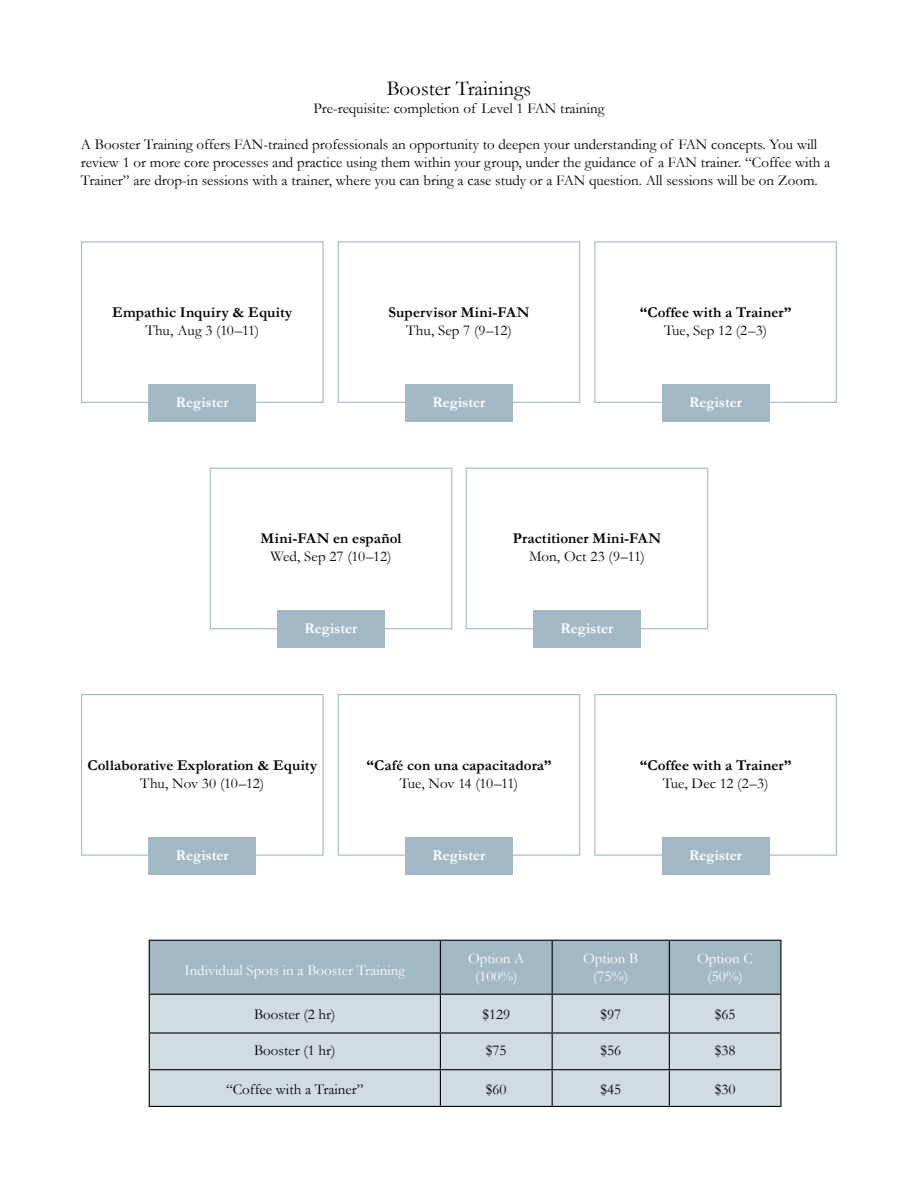
<style>
.page{position:relative;width:918px;height:1188px;background:#fff}
.page>*{position:absolute;margin:0;border:0;box-sizing:border-box;transform-origin:0 0}
.t1{font:21px "Garamond";color:#000}
.t2{font:15px/18px "Garamond";color:#000}
.t3{font:700 15px "Garamond";letter-spacing:.01em;color:#000}
.t4{font:15px/18px "Garamond";color:#fff;text-align:center}
.t5{font:700 15px "Garamond";color:#fff}
.t6{font:15px "Garamond";letter-spacing:-.03em;color:#000}
</style>
<div class="page">
<div style="left:338px;top:241px;width:242px;height:162px;border:1px solid #a2b9c5"></div>
<div style="left:81px;top:694px;width:243px;height:162px;border:1px solid #a2b9c5"></div>
<div style="left:210px;top:468px;width:242px;height:161px;border:1px solid #a2b9c5"></div>
<div style="left:594px;top:241px;width:243px;height:162px;border:1px solid #a2b9c5"></div>
<div style="left:594px;top:694px;width:243px;height:162px;border:1px solid #a2b9c5"></div>
<div style="left:466px;top:468px;width:242px;height:161px;border:1px solid #a2b9c5"></div>
<div style="left:81px;top:241px;width:243px;height:162px;border:1px solid #a2b9c5"></div>
<div style="left:338px;top:694px;width:242px;height:162px;border:1px solid #a2b9c5"></div>
<div style="left:150px;top:941px;width:630px;height:53px;background:#a2b9c5"></div>
<div style="left:150px;top:995px;width:630px;height:111px;background:#d1dce2"></div>
<hr style="left:149px;top:940px;width:291px;height:1px;background:#000">
<hr style="left:149px;top:941px;width:1px;height:53px;background:#000">
<hr style="left:440px;top:940px;width:112px;height:1px;background:#000">
<hr style="left:440px;top:941px;width:1px;height:53px;background:#000">
<hr style="left:552px;top:940px;width:117px;height:1px;background:#000">
<hr style="left:552px;top:941px;width:1px;height:53px;background:#000">
<hr style="left:669px;top:940px;width:112px;height:1px;background:#000">
<hr style="left:669px;top:941px;width:1px;height:53px;background:#000">
<hr style="left:780px;top:941px;width:1px;height:53px;background:#000">
<hr style="left:149px;top:994px;width:291px;height:1px;background:#000">
<hr style="left:440px;top:994px;width:112px;height:1px;background:#000">
<hr style="left:552px;top:994px;width:117px;height:1px;background:#000">
<hr style="left:669px;top:994px;width:112px;height:1px;background:#000">
<hr style="left:149px;top:995px;width:1px;height:37px;background:#000">
<hr style="left:440px;top:995px;width:1px;height:37px;background:#000">
<hr style="left:552px;top:995px;width:1px;height:37px;background:#000">
<hr style="left:669px;top:995px;width:1px;height:37px;background:#000">
<hr style="left:780px;top:995px;width:1px;height:37px;background:#000">
<hr style="left:149px;top:1032px;width:291px;height:2px;background:#000">
<hr style="left:149px;top:1034px;width:1px;height:35px;background:#000">
<hr style="left:440px;top:1032px;width:112px;height:2px;background:#000">
<hr style="left:440px;top:1034px;width:1px;height:35px;background:#000">
<hr style="left:552px;top:1032px;width:117px;height:2px;background:#000">
<hr style="left:552px;top:1034px;width:1px;height:35px;background:#000">
<hr style="left:669px;top:1032px;width:112px;height:2px;background:#000">
<hr style="left:669px;top:1034px;width:1px;height:35px;background:#000">
<hr style="left:780px;top:1034px;width:1px;height:35px;background:#000">
<hr style="left:149px;top:1070px;width:1px;height:36px;background:#000">
<hr style="left:440px;top:1070px;width:1px;height:36px;background:#000">
<hr style="left:552px;top:1070px;width:1px;height:36px;background:#000">
<hr style="left:669px;top:1070px;width:1px;height:36px;background:#000">
<hr style="left:780px;top:1070px;width:1px;height:36px;background:#000">
<hr style="left:149px;top:1069px;width:291px;height:1px;background:#000">
<hr style="left:440px;top:1069px;width:112px;height:1px;background:#000">
<hr style="left:552px;top:1069px;width:117px;height:1px;background:#000">
<hr style="left:669px;top:1069px;width:112px;height:1px;background:#000">
<hr style="left:149px;top:1106px;width:291px;height:1px;background:#000">
<hr style="left:440px;top:1106px;width:112px;height:1px;background:#000">
<hr style="left:552px;top:1106px;width:117px;height:1px;background:#000">
<hr style="left:669px;top:1106px;width:112px;height:1px;background:#000">
<div style="left:405px;top:384px;width:108px;height:38px;background:#a2b9c5"></div>
<div style="left:148px;top:837px;width:108px;height:38px;background:#a2b9c5"></div>
<div style="left:148px;top:384px;width:108px;height:38px;background:#a2b9c5"></div>
<div style="left:405px;top:837px;width:108px;height:38px;background:#a2b9c5"></div>
<div style="left:277px;top:611px;width:108px;height:37px;background:#a2b9c5"></div>
<div style="left:662px;top:384px;width:108px;height:38px;background:#a2b9c5"></div>
<div style="left:662px;top:837px;width:108px;height:38px;background:#a2b9c5"></div>
<div style="left:533px;top:611px;width:108px;height:37px;background:#a2b9c5"></div>
<h1 class="t1" style="left:387px;top:74px;width:146px">Booster Trainings</h1>
<p class="t2" style="left:313px;top:99px;width:293px">Pre-requisite: completion of Level 1 FAN training</p>
<p class="t2" style="left:81px;top:135px;width:751px">A Booster Training offers FAN-trained professionals an opportunity to deepen your understanding of FAN concepts. You will review 1 or more core processes and practice using them within your group, under the guidance of a FAN trainer. “Coffee with a<br>Trainer” are drop-in sessions with a trainer, where you can bring a case study or a FAN question. All sessions will be on Zoom.</p>
<p class="t3" style="left:112px;top:302px;width:181px">Empathic Inquiry &amp; Equity</p>
<p class="t2" style="left:145px;top:321px;width:115px">Thu, Aug 3 (10–11)</p>
<p class="t3" style="left:389px;top:302px;width:142px">Supervisor Mini-FAN</p>
<p class="t2" style="left:406px;top:321px;width:107px">Thu, Sep 7 (9–12)</p>
<p class="t3" style="left:640px;top:302px;width:153px">“Coffee with a Trainer”</p>
<p class="t2" style="left:664px;top:321px;width:105px">Tue, Sep 12 (2–3)</p>
<p class="t5" style="left:176px;top:392px;width:54px">Register</p>
<p class="t5" style="left:433px;top:392px;width:54px">Register</p>
<p class="t5" style="left:689px;top:392px;width:54px">Register</p>
<p class="t3" style="left:261px;top:528px;width:142px">Mini-FAN en español</p>
<p class="t2" style="left:270px;top:547px;width:123px">Wed, Sep 27 (10–12)</p>
<p class="t5" style="left:305px;top:618px;width:54px">Register</p>
<p class="t3" style="left:513px;top:528px;width:150px">Practitioner Mini-FAN</p>
<p class="t2" style="left:529px;top:547px;width:117px">Mon, Oct 23 (9–11)</p>
<p class="t5" style="left:561px;top:618px;width:54px">Register</p>
<p class="t3" style="left:87px;top:755px;width:231px">Collaborative Exploration &amp; Equity</p>
<p class="t2" style="left:140px;top:774px;width:126px">Thu, Nov 30 (10–12)</p>
<p class="t3" style="left:367px;top:755px;width:186px">“Café con una capacitadora”</p>
<p class="t6" style="left:400px;top:773px;width:120px">Tue, Nov 14 (10–11)</p>
<p class="t3" style="left:640px;top:755px;width:153px">“Coffee with a Trainer”</p>
<p class="t2" style="left:663px;top:774px;width:107px">Tue, Dec 12 (2–3)</p>
<p class="t5" style="left:176px;top:845px;width:54px">Register</p>
<p class="t5" style="left:433px;top:845px;width:54px">Register</p>
<p class="t5" style="left:689px;top:845px;width:54px">Register</p>
<p class="t4" style="left:184px;top:961px;width:222px">Individual Spots in a Booster Training</p>
<p class="t4" style="left:468px;top:949px;width:58px">Option A (100%)</p>
<p class="t4" style="left:583px;top:949px;width:57px">Option B (75%)</p>
<p class="t4" style="left:697px;top:949px;width:57px">Option C (50%)</p>
<p class="t2" style="left:254px;top:1004px;width:83px">Booster (2 hr)</p>
<p class="t2" style="left:482px;top:1004px;width:29px">$129</p>
<p class="t2" style="left:600px;top:1004px;width:22px">$97</p>
<p class="t2" style="left:715px;top:1004px;width:22px">$65</p>
<p class="t2" style="left:254px;top:1040px;width:83px">Booster (1 hr)</p>
<p class="t2" style="left:486px;top:1040px;width:22px">$75</p>
<p class="t2" style="left:600px;top:1040px;width:22px">$56</p>
<p class="t2" style="left:715px;top:1040px;width:22px">$38</p>
<p class="t2" style="left:226px;top:1079px;width:139px">“Coffee with a Trainer”</p>
<p class="t2" style="left:486px;top:1079px;width:22px">$60</p>
<p class="t2" style="left:600px;top:1079px;width:22px">$45</p>
<p class="t2" style="left:715px;top:1079px;width:22px">$30</p>
</div>
